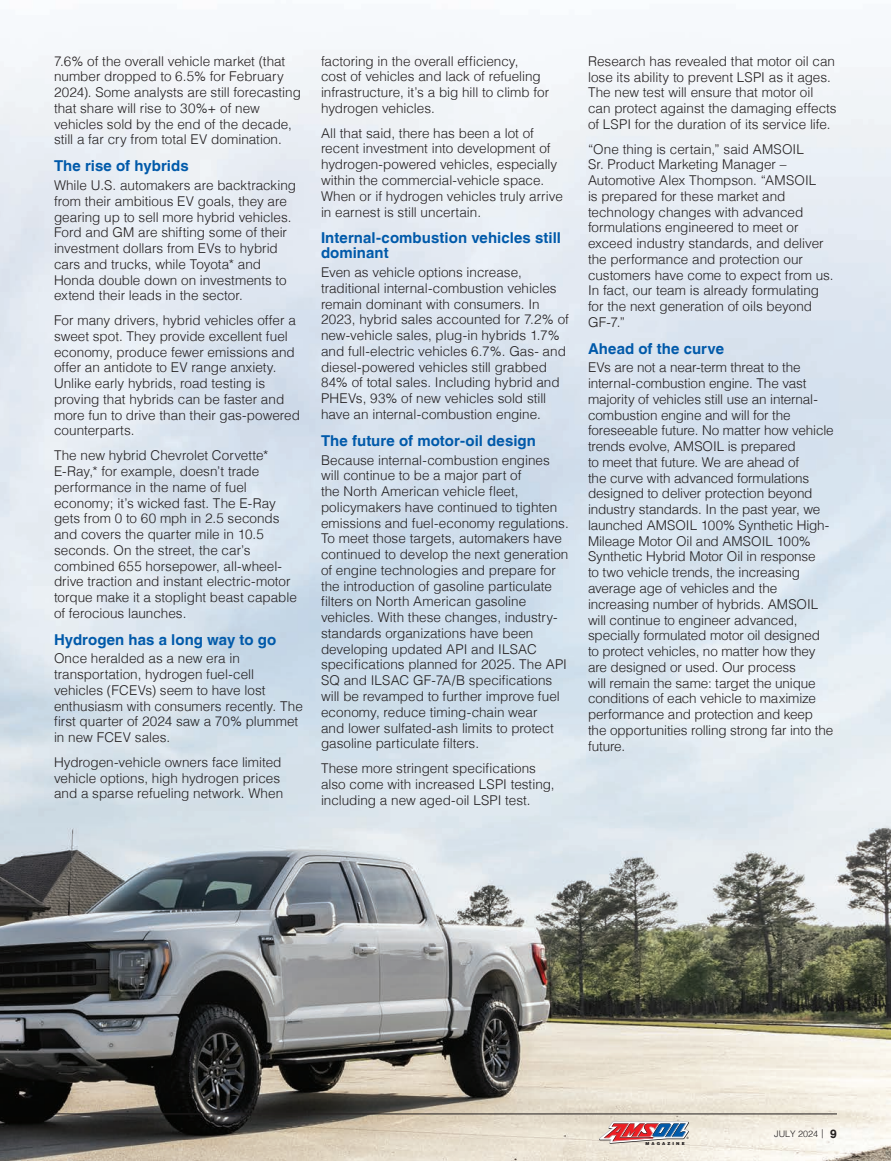
<style>
.page{position:relative;width:891px;height:1161px;background:#fff}
.page>*{position:absolute;margin:0;border:0;box-sizing:border-box;transform-origin:0 0}
.BlueSubhead{font:700 15px/15px "Helvetica LT";letter-spacing:.005em;color:#015aaa}
.BodyCopy{font:300 13.5px/15.8px "Helvetica LT";color:#231f20}
.t1{font:300 9px "Helvetica LT";color:#231f20}
.t2{font:900 4.2px "Helvetica LT";letter-spacing:.5em;color:#231f20}
.s1{font-weight:700;font-size:12px}
</style>
<div class="page">
<img style="left:0;top:49px;width:891px;height:1112px">
<hr style="left:54px;top:1114px;width:783px;height:1px;background:#231f20">
<svg style="left:599px;top:1121px;width:90px;height:23px;background:#b7909a"></svg>
<p class="BodyCopy" style="left:54px;top:53px;width:248px">7.6% of the overall vehicle market (that number dropped to 6.5% for February 2024). Some analysts are still forecasting that share will rise to 30%+ of new vehicles sold by the end of the decade, still a far cry from total EV domination.</p>
<p class="BlueSubhead" style="left:54px;top:158px;width:136px">The rise of hybrids</p>
<p class="BodyCopy" style="left:54px;top:177px;width:244px">While U.S. automakers are backtracking from their ambitious EV goals, they are gearing up to sell more hybrid vehicles.<br>Ford and GM are shifting some of their investment dollars from EVs to hybrid cars and trucks, while Toyota* and Honda double down on investments to extend their leads in the sector.</p>
<p class="BodyCopy" style="left:54px;top:312px;width:248px">For many drivers, hybrid vehicles offer a sweet spot. They provide excellent fuel economy, produce fewer emissions and offer an antidote to EV range anxiety.<br>Unlike early hybrids, road testing is proving that hybrids can be faster and more fun to drive than their gas-powered counterparts.</p>
<p class="BodyCopy" style="left:54px;top:447px;width:245px">The new hybrid Chevrolet Corvette* E-Ray,* for example, doesn’t trade performance in the name of fuel economy; it’s wicked fast. The E-Ray gets from 0 to 60 mph in 2.5 seconds and covers the quarter mile in 10.5 seconds. On the street, the car’s combined 655 horsepower, all-wheel&shy;drive traction and instant electric-motor torque make it a stoplight beast capable of ferocious launches.</p>
<p class="BlueSubhead" style="left:54px;top:632px;width:224px">Hydrogen has a long way to go</p>
<p class="BodyCopy" style="left:54px;top:651px;width:250px">Once heralded as a new era in transportation, hydrogen fuel-cell vehicles (FCEVs) seem to have lost enthusiasm with consumers recently. The first quarter of 2024 saw a 70% plummet in new FCEV sales.</p>
<p class="BodyCopy" style="left:54px;top:754px;width:231px">Hydrogen-vehicle owners face limited vehicle options, high hydrogen prices and a sparse refueling network. When</p>
<p class="BodyCopy" style="left:321px;top:53px;width:230px">factoring in the overall efficiency,<br>cost of vehicles and lack of refueling infrastructure, it’s a big hill to climb for hydrogen vehicles.</p>
<p class="BodyCopy" style="left:321px;top:125px;width:243px">All that said, there has been a lot of recent investment into development of hydrogen-powered vehicles, especially within the commercial-vehicle space.<br>When or if hydrogen vehicles truly arrive in earnest is still uncertain.</p>
<p class="BlueSubhead" style="left:321px;top:230px;width:242px">Internal-combustion vehicles still dominant</p>
<p class="BodyCopy" style="left:321px;top:264px;width:249px">Even as vehicle options increase, traditional internal-combustion vehicles remain dominant with consumers. In 2023, hybrid sales accounted for 7.2% of new-vehicle sales, plug-in hybrids 1.7% and full-electric vehicles 6.7%. Gas- and diesel-powered vehicles still grabbed 84% of total sales. Including hybrid and PHEVs, 93% of new vehicles sold still have an internal-combustion engine.</p>
<p class="BlueSubhead" style="left:321px;top:433px;width:217px">The future of motor-oil design</p>
<p class="BodyCopy" style="left:321px;top:452px;width:249px">Because internal-combustion engines will continue to be a major part of<br>the North American vehicle fleet, policymakers have continued to tighten emissions and fuel-economy regulations.<br>To meet those targets, automakers have continued to develop the next generation of engine technologies and prepare for the introduction of gasoline particulate filters on North American gasoline vehicles. With these changes, industry&shy;standards organizations have been developing updated API and ILSAC specifications planned for 2025. The API SQ and ILSAC GF-7A/B specifications will be revamped to further improve fuel economy, reduce timing-chain wear<br>and lower sulfated-ash limits to protect gasoline particulate filters.</p>
<p class="BodyCopy" style="left:321px;top:760px;width:235px">These more stringent specifications also come with increased LSPI testing, including a new aged-oil LSPI test.</p>
<p class="BodyCopy" style="left:588px;top:53px;width:250px">Research has revealed that motor oil can lose its ability to prevent LSPI as it ages.<br>The new test will ensure that motor oil can protect against the damaging effects of LSPI for the duration of its service life.</p>
<p class="BodyCopy" style="left:588px;top:141px;width:247px">“One thing is certain,” said AMSOIL<br>Sr. Product Marketing Manager – Automotive Alex Thompson. “AMSOIL<br>is prepared for these market and technology changes with advanced formulations engineered to meet or exceed industry standards, and deliver the performance and protection our customers have come to expect from us.<br>In fact, our team is already formulating for the next generation of oils beyond GF-7.”</p>
<p class="BlueSubhead" style="left:588px;top:341px;width:138px">Ahead of the curve</p>
<p class="BodyCopy" style="left:588px;top:360px;width:247px">EVs are not a near-term threat to the internal-combustion engine. The vast majority of vehicles still use an internal&shy;combustion engine and will for the foreseeable future. No matter how vehicle trends evolve, AMSOIL is prepared<br>to meet that future. We are ahead of<br>the curve with advanced formulations designed to deliver protection beyond industry standards. In the past year, we launched AMSOIL 100% Synthetic High-Mileage Motor Oil and AMSOIL 100% Synthetic Hybrid Motor Oil in response<br>to two vehicle trends, the increasing average age of vehicles and the increasing number of hybrids. AMSOIL will continue to engineer advanced, specially formulated motor oil designed to protect vehicles, no matter how they are designed or used. Our process<br>will remain the same: target the unique conditions of each vehicle to maximize performance and protection and keep the opportunities rolling strong far into the future.</p>
<p class="t2" style="left:645px;top:1141px;width:41px">MAGAZINE</p>
<p class="t1" style="left:774px;top:1128px;width:64px">JULY 2024 | <span class="s1">9</span></p>
</div>
